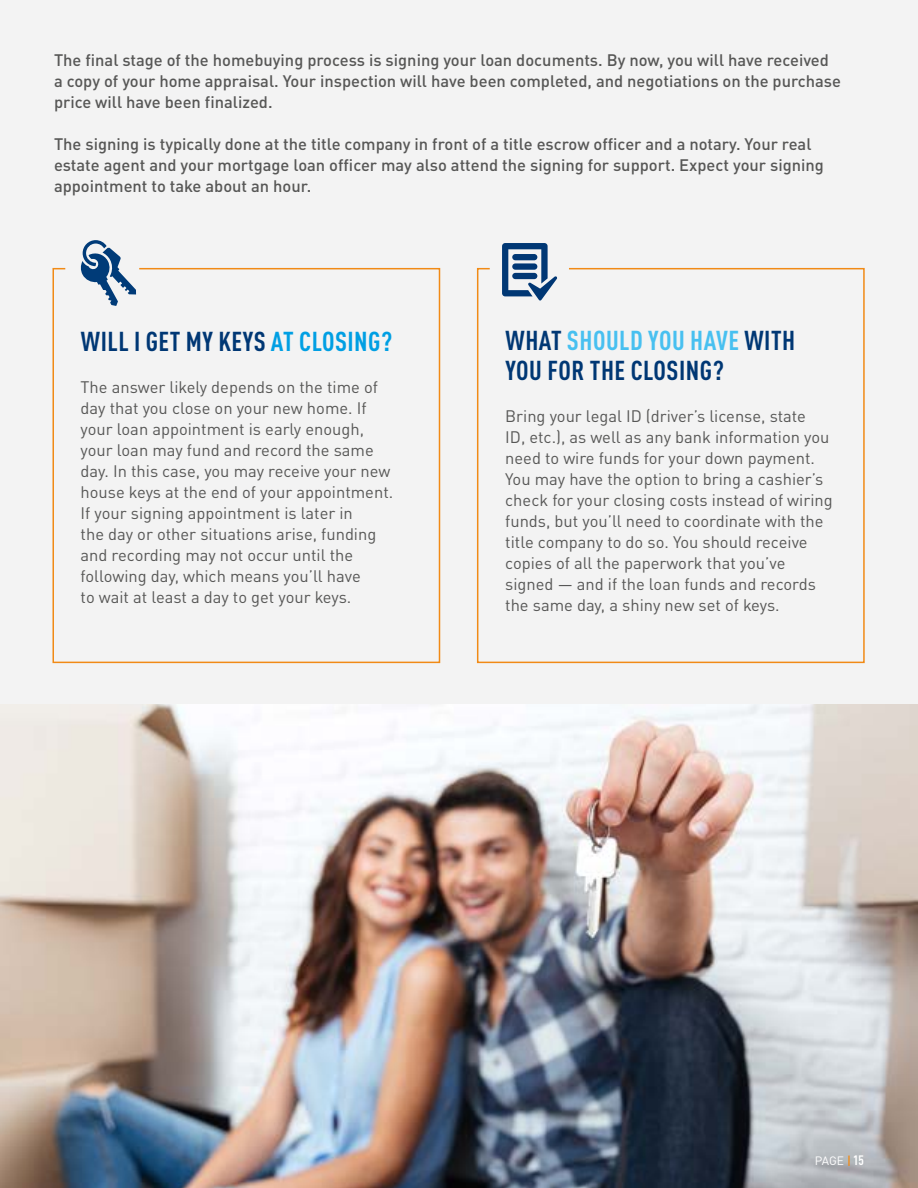
<style>
.page{position:relative;width:918px;height:1188px;background:#fff}
.page>*{position:absolute;margin:0;border:0;box-sizing:border-box;transform-origin:0 0}
.t1{font:700 condensed 27px/30px "DIN Pro";letter-spacing:.02em;color:#003774}
.t2{font:16.5px/21px "DIN Pro";color:#575756}
.t3{font:500 16.5px/21px "DIN Pro";color:#575756}
.t4{font:12px "DIN Pro";color:#fff}
.s1{color:#009fe3}
.s2{color:#48c0f0}
.s3{font-weight:700;font-stretch:condensed;color:#f18a15}
.s4{font-weight:700;font-stretch:condensed;font-size:13.5px}
</style>
<div class="page">
<img style="left:0;top:704px;width:918px;height:484px">
<div style="left:0;top:0;width:918px;height:704px;background:#f3f3f3"></div>
<svg style="left:52px;top:267px;width:389px;height:397px"></svg>
<svg style="left:476px;top:267px;width:389px;height:397px"></svg>
<svg style="left:502px;top:243px;width:55px;height:58px"></svg>
<div style="left:512px;top:254px;width:25px;height:6px;background:#003774;border-radius:3px"></div>
<div style="left:512px;top:263px;width:25px;height:7px;background:#003774;border-radius:3px"></div>
<div style="left:512px;top:273px;width:25px;height:6px;background:#003774;border-radius:3px"></div>
<svg style="left:80px;top:240px;width:56px;height:66px"></svg>
<p class="t3" style="left:54px;top:47px;width:789px">The final stage of the homebuying process is signing your loan documents. By now, you will have received a copy of your home appraisal. Your inspection will have been completed, and negotiations on the purchase price will have been finalized.</p>
<p class="t3" style="left:54px;top:131px;width:771px">The signing is typically done at the title company in front of a title escrow officer and a notary. Your real estate agent and your mortgage loan officer may also attend the signing for support. Expect your signing appointment to take about an hour.</p>
<h1 class="t1" style="left:81px;top:324px;width:313px">WILL I GET MY KEYS <span class="s1">AT CLOSING?</span></h1>
<p class="t2" style="left:81px;top:375px;width:314px">The answer likely depends on the time of day that you close on your new home. If your loan appointment is early enough, your loan may fund and record the same day. In this case, you may receive your new house keys at the end of your appointment.<br>If your signing appointment is later in<br>the day or other situations arise, funding and recording may not occur until the following day, which means you’ll have<br>to wait at least a day to get your keys.</p>
<h1 class="t1" style="left:506px;top:323px;width:291px">WHAT <span class="s2">SHOULD YOU HAVE</span> WITH<br>YOU FOR THE CLOSING?</h1>
<p class="t2" style="left:505px;top:404px;width:329px">Bring your legal ID (driver’s license, state<br>ID, etc.), as well as any bank information you need to wire funds for your down payment.<br>You may have the option to bring a cashier’s check for your closing costs instead of wiring funds, but you’ll need to coordinate with the title company to do so. You should receive copies of all the paperwork that you’ve signed — and if the loan funds and records the same day, a shiny new set of keys.</p>
<p class="t4" style="left:815px;top:1151px;width:51px">PAGE <span class="s3">|</span> <span class="s4">15</span></p>
</div>
